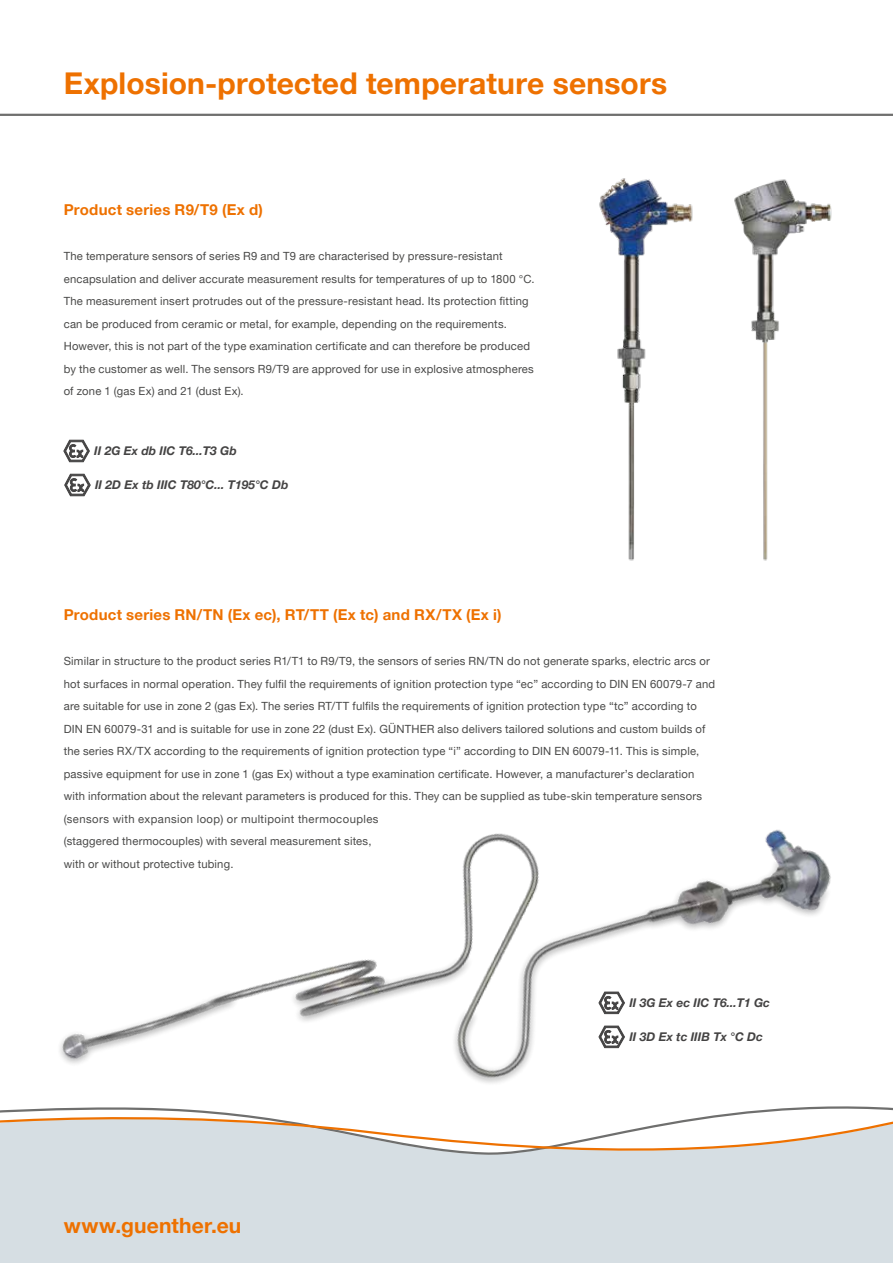
<style>
.page{position:relative;width:893px;height:1263px;background:#fff}
.page>*{position:absolute;margin:0;border:0;box-sizing:border-box;transform-origin:0 0}
.t1{font:700 30px "Helvetica Neue LTW1 G";letter-spacing:.005em;color:#ee7100}
.t2{font:700 21px "Helvetica Neue LTW1 G";letter-spacing:.01em;color:#ee7100}
.t3{font:700 15px "Helvetica Neue LTW1 G";letter-spacing:.015em;color:#ee7100}
.t4{font:italic 700 12px "Helvetica Neue LTW1 G";color:#444343}
.t5{font:11.25px/22.5px "Helvetica Neue LTW1 G";letter-spacing:.02em;color:#494948}
</style>
<div class="page">
<hr style="left:0;top:114px;width:893px;height:2px;background:#6f6f6e">
<div style="left:0;top:1185px;width:893px;height:78px;background:#d6dee3"></div>
<svg style="left:0;top:1107px;width:893px;height:78px;background:#dadcdd"></svg>
<img style="left:19px;top:829px;width:856px;height:434px">
<svg style="left:64px;top:440px;width:26px;height:22px"></svg>
<svg style="left:65px;top:474px;width:25px;height:22px"></svg>
<img style="left:599px;top:178px;width:94px;height:383px">
<img style="left:734px;top:179px;width:98px;height:382px">
<svg style="left:599px;top:992px;width:26px;height:22px"></svg>
<svg style="left:599px;top:1026px;width:26px;height:22px"></svg>
<h1 class="t1" style="left:64px;top:64px;width:605px">Explosion-protected temperature sensors</h1>
<h3 class="t3" style="left:64px;top:200px;width:201px">Product series R9/T9 (Ex d)</h3>
<p class="t5" style="left:64px;top:245px;width:472px">The temperature sensors of series R9 and T9 are characterised by pressure-resistant encapsulation and deliver accurate measurement results for temperatures of up to 1800 °C.<br>The measurement insert protrudes out of the pressure-resistant head. Its protection fitting can be produced from ceramic or metal, for example, depending on the requirements.<br>However, this is not part of the type examination certificate and can therefore be produced by the customer as well. The sensors R9/T9 are approved for use in explosive atmospheres of zone 1 (gas Ex) and 21 (dust Ex).</p>
<p class="t4" style="left:94px;top:444px;width:144px">II 2G Ex db IIC T6...T3 Gb</p>
<p class="t4" style="left:95px;top:478px;width:195px">II 2D Ex tb IIIC T80°C... T195°C Db</p>
<h3 class="t3" style="left:64px;top:605px;width:439px">Product series RN/TN (Ex ec), RT/TT (Ex tc) and RX/TX (Ex i)</h3>
<p class="t5" style="left:64px;top:650px;width:653px">Similar in structure to the product series R1/T1 to R9/T9, the sensors of series RN/TN do not generate sparks, electric arcs or hot surfaces in normal operation. They fulfil the requirements of ignition protection type “ec” according to DIN EN 60079-7 and are suitable for use in zone 2 (gas Ex). The series RT/TT fulfils the requirements of ignition protection type “tc” according to DIN EN 60079-31 and is suitable for use in zone 22 (dust Ex). GÜNTHER also delivers tailored solutions and custom builds of the series RX/TX according to the requirements of ignition protection type “i” according to DIN EN 60079-11. This is simple, passive equipment for use in zone 1 (gas Ex) without a type examination certificate. However, a manufacturer’s declaration with information about the relevant parameters is produced for this. They can be supplied as tube-skin temperature sensors (sensors with expansion loop) or multipoint thermocouples<br>(staggered thermocouples) with several measurement sites,<br>with or without protective tubing.</p>
<h2 class="t2" style="left:64px;top:1213px;width:179px">www.guenther.eu</h2>
<p class="t4" style="left:629px;top:995px;width:142px">II 3G Ex ec IIC T6...T1 Gc</p>
<p class="t4" style="left:629px;top:1029px;width:135px">II 3D Ex tc IIIB Tx °C Dc</p>
</div>
